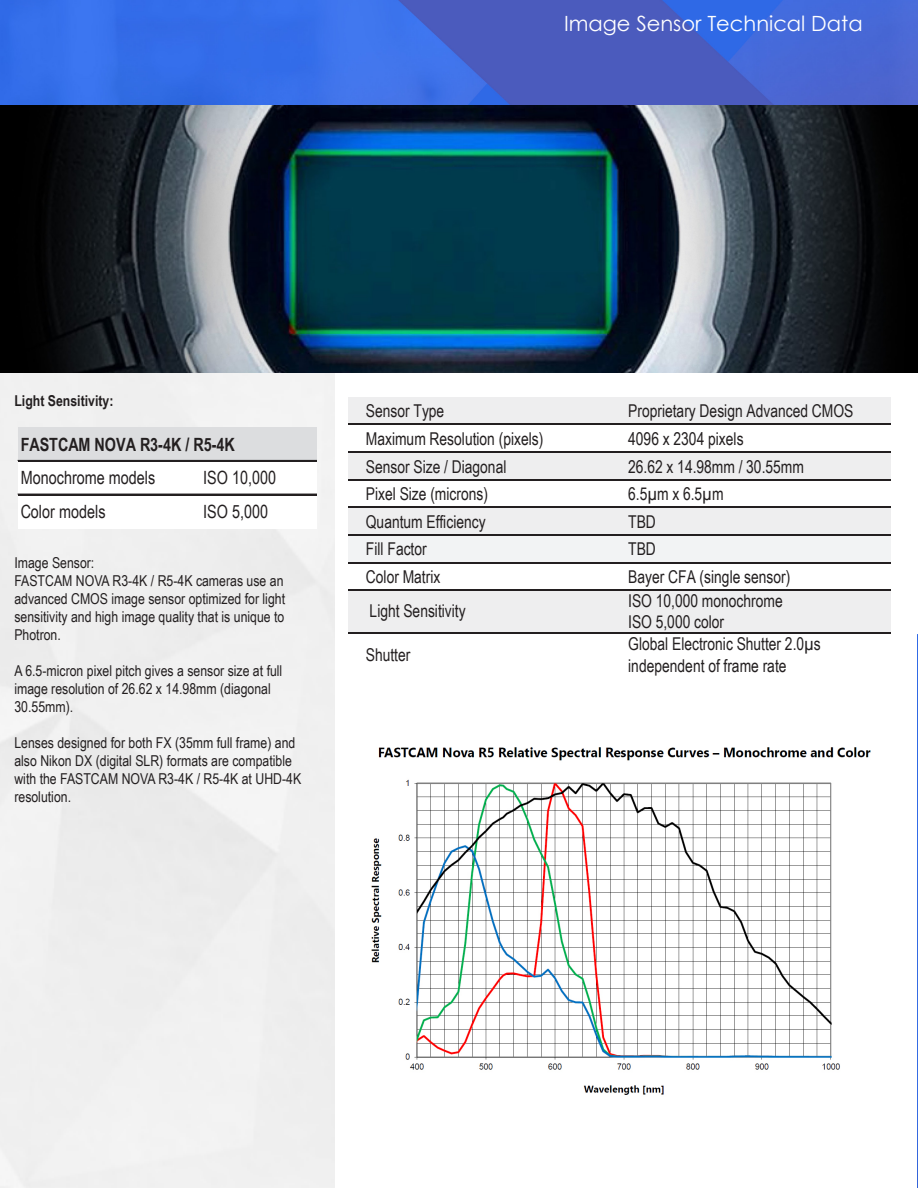
<style>
.page{position:relative;width:918px;height:1188px;background:#fff}
.page>*{position:absolute;margin:0;border:0;box-sizing:border-box;transform-origin:0 0}
.t1{font:21px "Century Gothic";color:#fff}
.t2{font:700 18.3px/33.6px "Arial Narrow";letter-spacing:-.005em;color:#231f20;scale:.96 1}
.t3{font:18.3px "Arial Narrow";color:#231f20;scale:.96 1}
.t4{font:17.7px/21.5px "Arial Narrow";color:#231f20;scale:.96 1}
.t5{font:15px/18px "Arial Narrow";color:#231f20}
.t6{font:700 15px "Arial Narrow";color:#231f20}
.s1{font-weight:400}
</style>
<div class="page">
<img style="left:917px;top:635px;width:1px;height:553px">
<div style="left:0;top:372px;width:335px;height:816px;background:#f0f0f0"></div>
<img style="left:0;top:0;width:918px;height:372px">
<div style="left:18px;top:427px;width:299px;height:34px;background:#dcdddf"></div>
<div style="left:18px;top:461px;width:299px;height:67px;background:#fff"></div>
<hr style="left:18px;top:460px;width:299px;height:2px;background:#231f20">
<hr style="left:18px;top:494px;width:299px;height:1px;background:#231f20">
<div style="left:348px;top:397px;width:542px;height:28px;background:#eeeeef"></div>
<div style="left:348px;top:452px;width:542px;height:28px;background:#eeeeef"></div>
<div style="left:348px;top:507px;width:542px;height:28px;background:#eeeeef"></div>
<div style="left:348px;top:535px;width:542px;height:28px;background:#f2f3f4"></div>
<div style="left:348px;top:590px;width:542px;height:43px;background:#eeeeef"></div>
<hr style="left:348px;top:424px;width:542px;height:1px;background:#231f20">
<hr style="left:348px;top:452px;width:542px;height:1px;background:#231f20">
<hr style="left:348px;top:479px;width:542px;height:1px;background:#231f20">
<hr style="left:348px;top:507px;width:542px;height:1px;background:#231f20">
<hr style="left:348px;top:535px;width:542px;height:1px;background:#231f20">
<hr style="left:348px;top:562px;width:542px;height:1px;background:#231f20">
<hr style="left:348px;top:590px;width:542px;height:1px;background:#231f20">
<hr style="left:348px;top:633px;width:542px;height:1px;background:#231f20">
<img style="left:371px;top:747px;width:500px;height:348px">
<p class="t1" style="left:564px;top:9px;width:300px">Image Sensor Technical Data</p>
<p class="t6" style="left:14px;top:389px;width:101px">Light Sensitivity:</p>
<p class="t2" style="left:21px;top:426px;width:225px">FASTCAM NOVA R3-4K / R5-4K<br><span class="s1">Monochrome models</span></p>
<p class="t3" style="left:203px;top:464px;width:77px">ISO 10,000</p>
<p class="t3" style="left:21px;top:498px;width:90px">Color models</p>
<p class="t3" style="left:203px;top:498px;width:69px">ISO 5,000</p>
<p class="t5" style="left:14px;top:553px;width:81px">Image Sensor:</p>
<p class="t5" style="left:14px;top:571px;width:272px;text-align:justify">FASTCAM NOVA R3-4K / R5-4K cameras use an advanced CMOS image sensor optimized for light sensitivity and high image quality that is unique to Photron.</p>
<p class="t5" style="left:14px;top:661px;width:269px">A 6.5-micron pixel pitch gives a sensor size at full image resolution of 26.62 x 14.98mm (diagonal<br>30.55mm).</p>
<p class="t5" style="left:14px;top:733px;width:288px">Lenses designed for both FX (35mm full frame) and also Nikon DX (digital SLR) formats are compatible with the FASTCAM NOVA R3-4K / R5-4K at UHD-4K resolution.</p>
<p class="t4" style="left:366px;top:400px;width:83px">Sensor Type</p>
<p class="t4" style="left:628px;top:400px;width:236px">Proprietary Design Advanced CMOS</p>
<p class="t4" style="left:366px;top:427px;width:187px">Maximum Resolution (pixels)</p>
<p class="t4" style="left:628px;top:427px;width:122px">4096 x 2304 pixels</p>
<p class="t4" style="left:366px;top:455px;width:148px">Sensor Size / Diagonal</p>
<p class="t4" style="left:628px;top:455px;width:185px">26.62 x 14.98mm / 30.55mm</p>
<p class="t4" style="left:366px;top:483px;width:129px">Pixel Size (microns)</p>
<p class="t4" style="left:628px;top:483px;width:101px">6.5µm x 6.5µm</p>
<p class="t4" style="left:366px;top:510px;width:126px">Quantum Efficiency</p>
<p class="t4" style="left:628px;top:510px;width:30px">TBD</p>
<p class="t4" style="left:366px;top:538px;width:65px">Fill Factor</p>
<p class="t4" style="left:628px;top:538px;width:30px">TBD</p>
<p class="t4" style="left:366px;top:566px;width:79px">Color Matrix</p>
<p class="t4" style="left:628px;top:566px;width:170px">Bayer CFA (single sensor)</p>
<p class="t4" style="left:370px;top:600px;width:102px">Light Sensitivity</p>
<p class="t4" style="left:628px;top:589px;width:162px">ISO 10,000 monochrome<br>ISO 5,000 color</p>
<p class="t4" style="left:366px;top:643px;width:48px">Shutter</p>
<p class="t4" style="left:628px;top:633px;width:202px">Global Electronic Shutter 2.0µs independent of frame rate</p>
</div>
